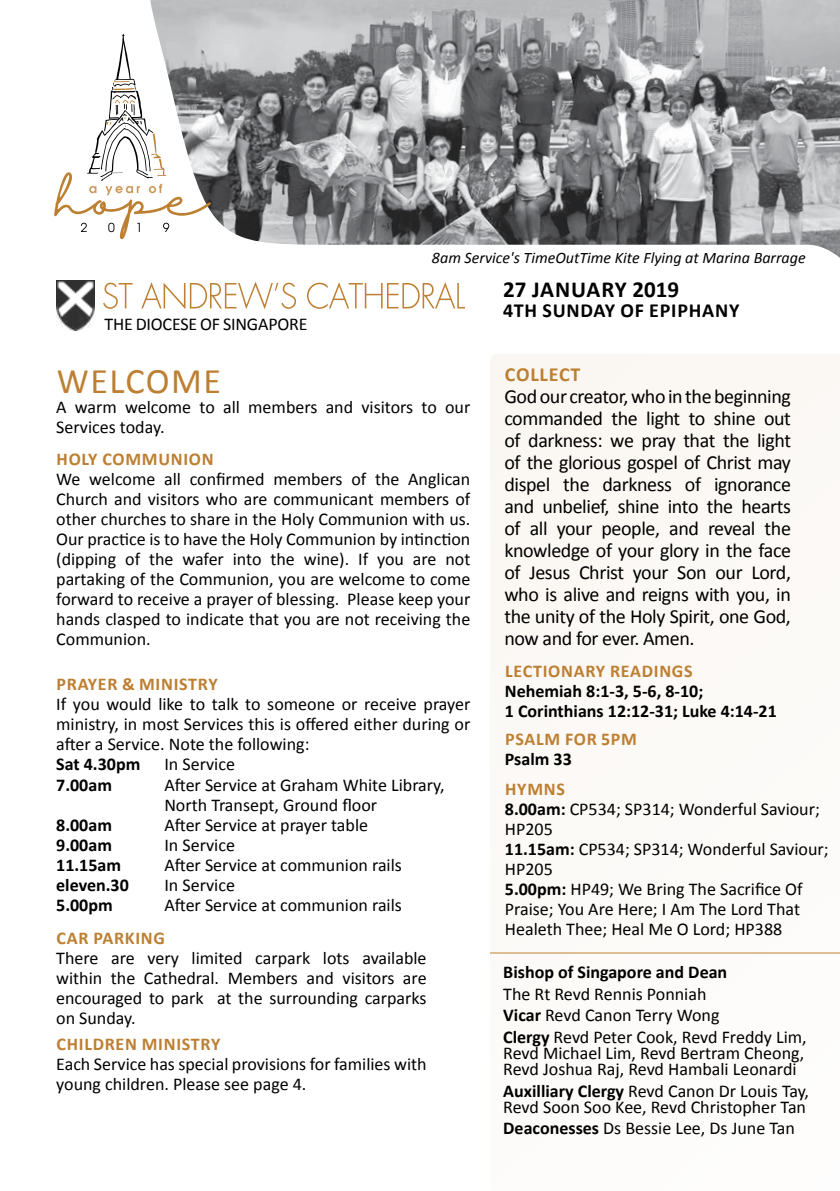
<style>
.page{position:relative;width:840px;height:1191px;background:#fff}
.page>*{position:absolute;margin:0;border:0;box-sizing:border-box;transform-origin:0 0}
.t1{font:36px "Calibri";letter-spacing:.04em;color:#bd7f32}
.t2{font:700 23px "Calibri";letter-spacing:.015em;color:#000}
.t3{font:20px/22px "Calibri";letter-spacing:-.02em;color:#000;text-align:justify}
.t4{font:700 20px "Calibri";letter-spacing:.04em;color:#000}
.t5{font:700 20px "Calibri";letter-spacing:.04em;color:#bd7f32}
.t6{font:18px/20px "Calibri";color:#000}
.t7{font:700 18px/20px "Calibri";color:#000}
.t8{font:700 18px "Calibri";letter-spacing:.04em;color:#bd7f32}
.t9{font:italic 16px "Calibri";color:#000}
.s1{font-weight:700;color:#bd7f32}
.s2{font-weight:700}
</style>
<div class="page">
<div style="left:490px;top:354px;width:349px;height:600px;background:#fcf9f6"></div>
<hr style="left:490px;top:951px;width:349px;height:2px;background:#bd7f32">
<svg style="left:103px;top:282px;width:361px;height:27px"></svg>
<img style="left:56px;top:280px;width:39px;height:50px">
<img style="left:150px;top:0;width:689px;height:257px">
<svg style="left:54px;top:34px;width:157px;height:205px"></svg>
<p class="t6" style="left:104px;top:314px;width:204px">THE DIOCESE OF SINGAPORE</p>
<p class="t9" style="left:432px;top:246px;width:375px">8am Service's TimeOutTime Kite Flying at Marina Barrage</p>
<p class="t2" style="left:503px;top:275px;width:177px">27 JANUARY 2019</p>
<p class="t4" style="left:503px;top:298px;width:238px">4TH SUNDAY OF EPIPHANY</p>
<h1 class="t1" style="left:57px;top:359px;width:165px">WELCOME</h1>
<p class="t6" style="left:56px;top:397px;width:415px">A warm welcome to all members and visitors to our<br>Services today.</p>
<p class="t8" style="left:57px;top:447px;width:158px">HOLY COMMUNION</p>
<p class="t6" style="left:56px;top:469px;width:415px;text-align:justify">We welcome all confirmed members of the Anglican Church and visitors who are communicant members of other churches to share in the Holy Communion with us.<br>Our practice is to have the Holy Communion by intinction (dipping of the wafer into the wine). If you are not partaking of the Communion, you are welcome to come forward to receive a prayer of blessing. Please keep your hands clasped to indicate that you are not receiving the Communion.</p>
<p class="t8" style="left:57px;top:673px;width:162px">PRAYER &amp; MINISTRY</p>
<p class="t6" style="left:56px;top:694px;width:415px;text-align:justify">If you would like to talk to someone or receive prayer ministry, in most Services this is offered either during or after a Service. Note the following:</p>
<p class="t7" style="left:56px;top:754px;width:86px">Sat 4.30pm</p>
<p class="t6" style="left:164px;top:754px;width:72px">In Service</p>
<p class="t7" style="left:56px;top:774px;width:57px">7.00am</p>
<p class="t6" style="left:164px;top:774px;width:282px">After Service at Graham White Library,<br>North Transept, Ground floor</p>
<p class="t7" style="left:56px;top:814px;width:57px">8.00am</p>
<p class="t6" style="left:164px;top:814px;width:205px">After Service at prayer table</p>
<p class="t7" style="left:56px;top:834px;width:57px">9.00am</p>
<p class="t6" style="left:164px;top:834px;width:72px">In Service</p>
<p class="t7" style="left:56px;top:854px;width:66px">11.15am</p>
<p class="t6" style="left:164px;top:854px;width:239px">After Service at communion rails</p>
<p class="t7" style="left:56px;top:874px;width:74px">eleven.30</p>
<p class="t6" style="left:164px;top:874px;width:72px">In Service</p>
<p class="t7" style="left:56px;top:894px;width:58px">5.00pm</p>
<p class="t6" style="left:164px;top:894px;width:239px">After Service at communion rails</p>
<p class="t8" style="left:57px;top:926px;width:110px">CAR PARKING</p>
<p class="t6" style="left:56px;top:948px;width:372px;text-align:justify">There are very limited carpark lots available within the Cathedral. Members and visitors are encouraged to park at the surrounding carparks on Sunday.</p>
<p class="t8" style="left:57px;top:1032px;width:165px">CHILDREN MINISTRY</p>
<p class="t6" style="left:56px;top:1053px;width:371px">Each Service has special provisions for families with young children. Please see page 4.</p>
<p class="t5" style="left:504px;top:362px;width:77px">COLLECT</p>
<p class="t3" style="left:504px;top:386px;width:288px">God our creator, who in the beginning commanded the light to shine out of darkness: we pray that the light of the glorious gospel of Christ may dispel the darkness of ignorance and unbelief, shine into the hearts of all your people, and reveal the knowledge of your glory in the face of Jesus Christ your Son our Lord, who is alive and reigns with you, in the unity of the Holy Spirit, one God, now and for ever. Amen.</p>
<p class="t8" style="left:505px;top:659px;width:189px">LECTIONARY READINGS</p>
<p class="t7" style="left:504px;top:681px;width:273px">Nehemiah 8:1-3, 5-6, 8-10;<br>1 Corinthians 12:12-31; Luke 4:14-21</p>
<p class="t8" style="left:505px;top:727px;width:133px">PSALM FOR 5PM</p>
<p class="t7" style="left:504px;top:749px;width:68px">Psalm 33</p>
<p class="t6" style="left:504px;top:779px;width:325px"><span class="s1">HYMNS<br></span><span class="s2">8.00am:</span> CP534; SP314; Wonderful Saviour;<br>HP205<br><span class="s2">11.15am:</span> CP534; SP314; Wonderful Saviour;<br>HP205<br><span class="s2">5.00pm:</span> HP49; We Bring The Sacrifice Of<br>Praise; You Are Here; I Am The Lord That<br>Healeth Thee; Heal Me O Lord; HP388</p>
<p class="t7" style="left:503px;top:962px;width:225px">Bishop of Singapore and Dean</p>
<p class="t6" style="left:503px;top:983px;width:305px;line-height:21.6px">The Rt Revd Rennis Ponniah<br><span class="s2">Vicar</span> Revd Canon Terry Wong<br><span class="s2">Clergy</span> Revd Peter Cook, Revd Freddy Lim,</p>
<p class="t6" style="left:503px;top:1045px;width:302px;line-height:16px">Revd Michael Lim, Revd Bertram Cheong,<br>Revd Joshua Raj, Revd Hambali Leonardi</p>
<p class="t6" style="left:503px;top:1082px;width:307px;line-height:16px"><span class="s2">Auxilliary Clergy</span> Revd Canon Dr Louis Tay,<br>Revd Soon Soo Kee, Revd Christopher Tan</p>
<p class="t6" style="left:503px;top:1118px;width:293px"><span class="s2">Deaconesses</span> Ds Bessie Lee, Ds June Tan</p>
</div>
